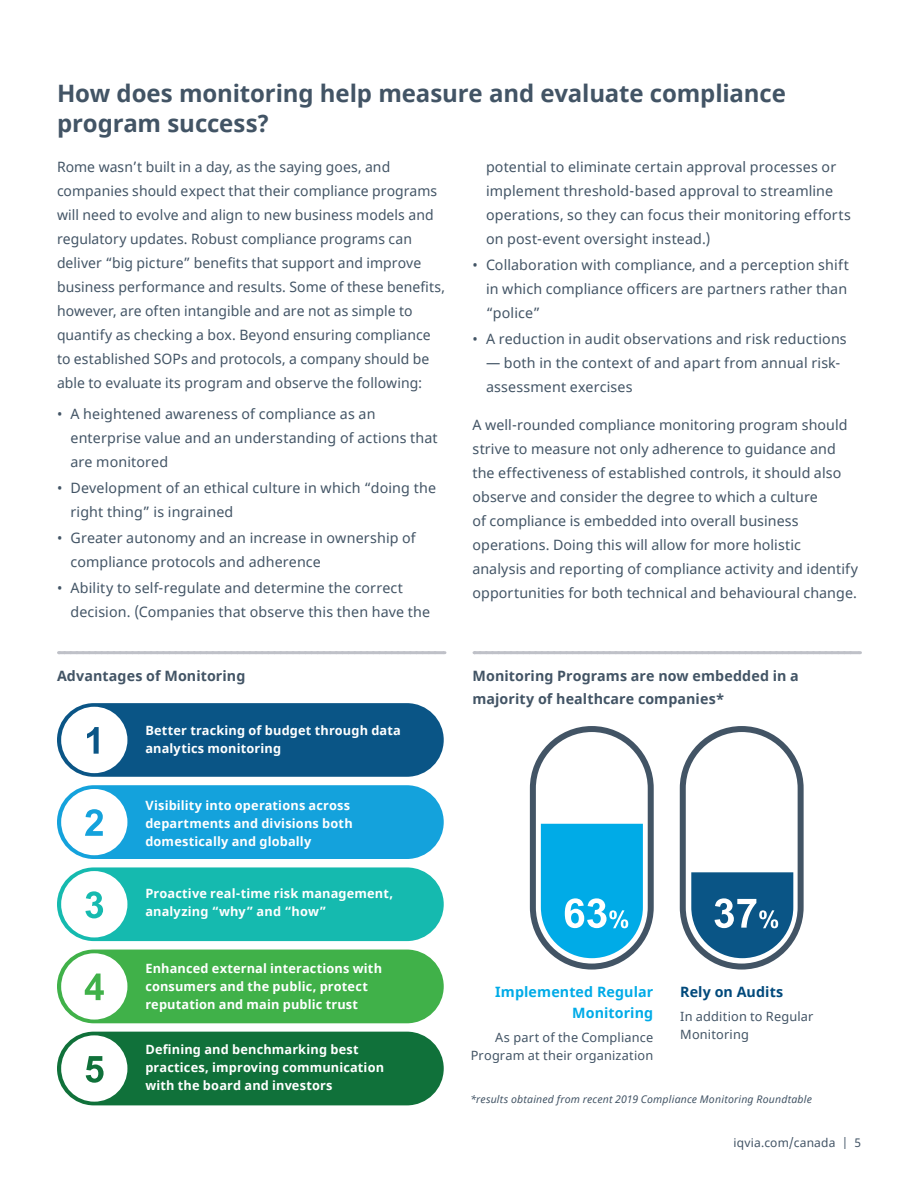
<style>
.page{position:relative;width:918px;height:1188px;background:#fff}
.page>*{position:absolute;margin:0;border:0;box-sizing:border-box;transform-origin:0 0}
.Section_heading{font:700 24px/30px "Noto Sans";letter-spacing:-.005em;color:#425465}
.Body_copy_-_Space{font:14.25px/24px "Noto Sans";letter-spacing:.005em;color:#425465}
.Figure_title{font:700 14.25px/22.5px "Noto Sans";letter-spacing:.01em;color:#425465}
.Body_copy_-_Space-2{font:700 14.25px/21px "Noto Sans";letter-spacing:.005em;color:#00abe7;text-align:right}
.Body_copy_-_Space-3{font:700 14.25px "Noto Sans";letter-spacing:.01em;color:#00497b}
.Body_copy_-_Space-4{font:700 12.75px/18px "Noto Sans";letter-spacing:.015em;color:#fff}
.Body_copy_-_Space-5{font:12.75px/18px "Noto Sans";letter-spacing:.015em;color:#425465;text-align:right}
.t1{font:12px "Noto Sans";letter-spacing:.015em;color:#425465}
.Body_copy_-_Space-6{font:italic 10.5px "Noto Sans";letter-spacing:.02em;color:#425465}
</style>
<div class="page">
<div style="left:57px;top:867px;width:387px;height:74px;background:#15baaf;border-radius:37px"></div>
<div style="left:61px;top:871px;width:66px;height:66px;background:#fff;border-radius:50%"></div>
<svg style="left:85px;top:891px;width:18px;height:27px"></svg>
<div style="left:57px;top:703px;width:387px;height:74px;background:#0a5586;border-radius:37px"></div>
<div style="left:61px;top:707px;width:66px;height:66px;background:#fff;border-radius:50%"></div>
<svg style="left:87px;top:727px;width:12px;height:27px"></svg>
<div style="left:57px;top:785px;width:387px;height:74px;background:#14a2dc;border-radius:37px"></div>
<div style="left:61px;top:789px;width:66px;height:66px;background:#fff;border-radius:50%"></div>
<svg style="left:85px;top:809px;width:18px;height:27px"></svg>
<div style="left:57px;top:950px;width:387px;height:73px;background:#40b149;border-radius:37px"></div>
<div style="left:61px;top:953px;width:66px;height:67px;background:#fff;border-radius:50%"></div>
<svg style="left:85px;top:974px;width:19px;height:26px"></svg>
<div style="left:57px;top:1032px;width:387px;height:73px;background:#10713a;border-radius:37px"></div>
<div style="left:61px;top:1035px;width:66px;height:67px;background:#fff;border-radius:50%"></div>
<svg style="left:86px;top:1056px;width:18px;height:27px"></svg>
<svg style="left:59px;top:651px;width:386px;height:3px"></svg>
<svg style="left:474px;top:651px;width:387px;height:3px"></svg>
<div style="left:530px;top:726px;width:124px;height:244px;border:6px solid #425465;border-radius:59px"></div>
<svg style="left:541px;top:824px;width:102px;height:134px"></svg>
<div style="left:680px;top:726px;width:124px;height:244px;border:6px solid #425465;border-radius:59px"></div>
<svg style="left:691px;top:872px;width:102px;height:86px"></svg>
<p class="Section_heading" style="left:57px;top:79px;width:730px">How does monitoring help measure and evaluate compliance program success?</p>
<p class="Body_copy_-_Space" style="left:57px;top:155px;width:390px">Rome wasn’t built in a day, as the saying goes, and companies should expect that their compliance programs will need to evolve and align to new business models and regulatory updates. Robust compliance programs can deliver “big picture” benefits that support and improve business performance and results. Some of these benefits, however, are often intangible and are not as simple to quantify as checking a box. Beyond ensuring compliance to established SOPs and protocols, a company should be able to evaluate its program and observe the following:</p>
<p class="Body_copy_-_Space" style="left:70px;top:402px;width:369px;text-indent:-14px">• A heightened awareness of compliance as an enterprise value and an understanding of actions that are monitored</p>
<p class="Body_copy_-_Space" style="left:70px;top:476px;width:367px;text-indent:-14px">• Development of an ethical culture in which “doing the right thing” is ingrained</p>
<p class="Body_copy_-_Space" style="left:70px;top:526px;width:347px;text-indent:-14px">• Greater autonomy and an increase in ownership of compliance protocols and adherence</p>
<p class="Body_copy_-_Space" style="left:70px;top:577px;width:361px;text-indent:-14px">• Ability to self-regulate and determine the correct decision. (Companies that observe this then have the</p>
<p class="Body_copy_-_Space" style="left:486px;top:155px;width:366px">potential to eliminate certain approval processes or implement threshold-based approval to streamline operations, so they can focus their monitoring efforts on post-event oversight instead.)</p>
<p class="Body_copy_-_Space" style="left:486px;top:253px;width:364px;text-align:justify;text-indent:-14px">• Collaboration with compliance, and a perception shift in which compliance officers are partners rather than “police”</p>
<p class="Body_copy_-_Space" style="left:472px;top:328px;width:376px">• A reduction in audit observations and risk reductions</p>
<p class="Body_copy_-_Space" style="left:486px;top:352px;width:356px">— both in the context of and apart from annual risk&shy;assessment exercises</p>
<p class="Body_copy_-_Space" style="left:472px;top:413px;width:387px">A well-rounded compliance monitoring program should strive to measure not only adherence to guidance and the effectiveness of established controls, it should also observe and consider the degree to which a culture<br>of compliance is embedded into overall business operations. Doing this will allow for more holistic analysis and reporting of compliance activity and identify opportunities for both technical and behavioural change.</p>
<p class="Figure_title" style="left:57px;top:665px;width:190px">Advantages of Monitoring</p>
<p class="Figure_title" style="left:473px;top:665px;width:328px">Monitoring Programs are now embedded in a majority of healthcare companies*</p>
<p class="Body_copy_-_Space-4" style="left:145px;top:722px;width:257px">Better tracking of budget through data analytics monitoring</p>
<p class="Body_copy_-_Space-4" style="left:145px;top:797px;width:209px">Visibility into operations across departments and divisions both domestically and globally</p>
<p class="Body_copy_-_Space-4" style="left:145px;top:885px;width:249px">Proactive real-time risk management, analyzing “why” and “how”</p>
<p class="Body_copy_-_Space-4" style="left:145px;top:960px;width:238px">Enhanced external interactions with consumers and the public, protect reputation and main public trust</p>
<p class="Body_copy_-_Space-4" style="left:145px;top:1041px;width:240px">Defining and benchmarking best practices, improving communication with the board and investors</p>
<p class="Body_copy_-_Space-2" style="left:495px;top:981px;width:159px">Implemented Regular<br>Monitoring</p>
<p class="Body_copy_-_Space-5" style="left:471px;top:1029px;width:184px">As part of the Compliance<br>Program at their organization</p>
<p class="Body_copy_-_Space-3" style="left:680px;top:981px;width:104px">Rely on Audits</p>
<p class="Body_copy_-_Space-5" style="left:680px;top:1008px;width:135px;text-align:left">In addition to Regular<br>Monitoring</p>
<p class="Body_copy_-_Space-6" style="left:470px;top:1092px;width:343px">*results obtained from recent 2019 Compliance Monitoring Roundtable</p>
<p class="t1" style="left:733px;top:1135px;width:129px">iqvia.com/canada | 5</p>
</div>
